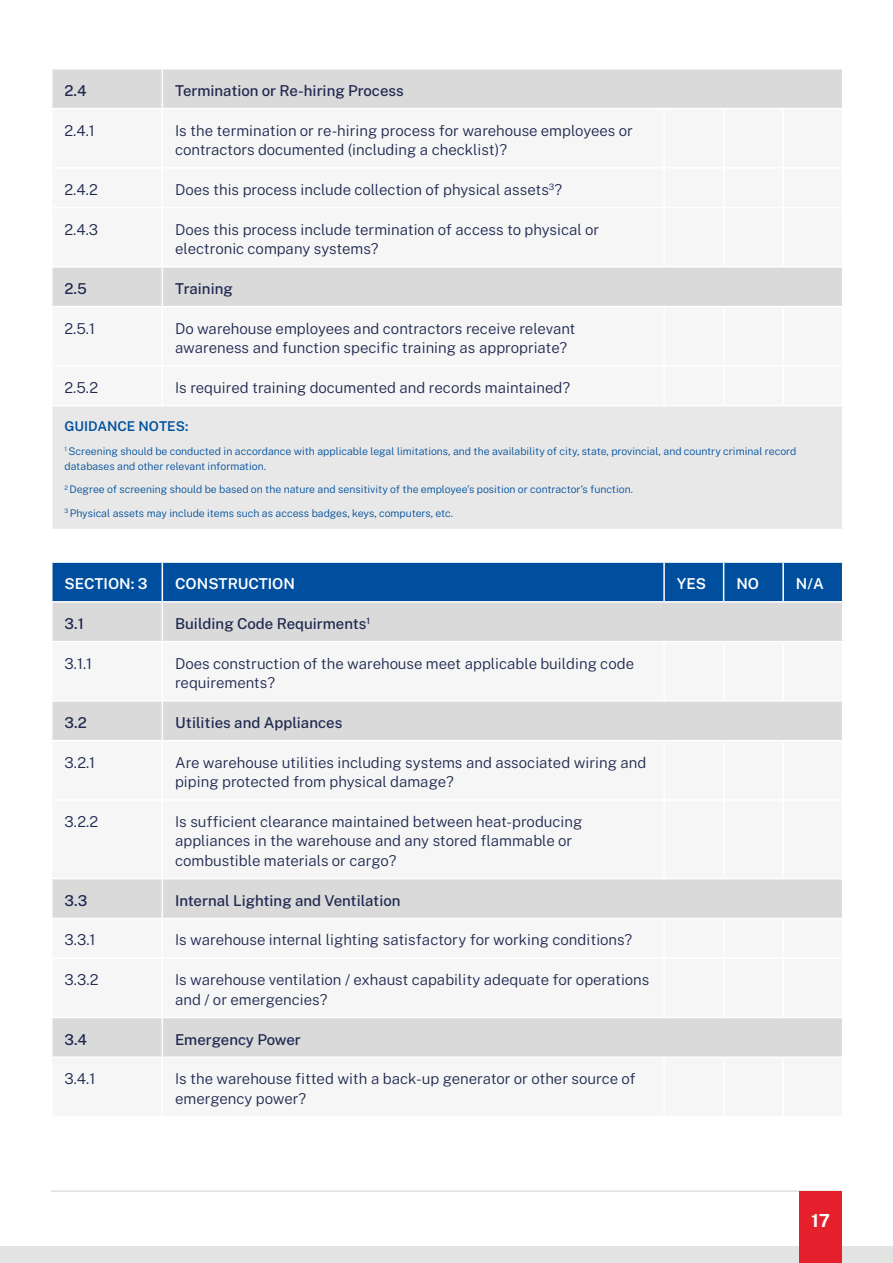
<style>
.page{position:relative;width:893px;height:1263px;background:#fff}
.page>*{position:absolute;margin:0;border:0;box-sizing:border-box;transform-origin:0 0}
.t1{font:700 18px "Public Sans";color:#fff}
.t2{font:300 15px/19.5px "Public Sans";color:#202950}
.t3{font:500 15px "Public Sans";color:#202950}
.t4{font:600 15px "Public Sans";color:#fff}
.t5{font:600 13.5px "Public Sans";color:#00509d}
.t6{font:300 10.5px/15px "Public Sans";color:#00509d}
</style>
<div class="page">
<div style="left:0;top:1246px;width:893px;height:17px;background:#e3e3e3"></div>
<hr style="left:51px;top:1191px;width:791px;height:1px;background:#d0d0d0">
<div style="left:799px;top:1191px;width:43px;height:72px;background:#e51f2b"></div>
<div style="left:53px;top:70px;width:789px;height:38px;background:#dadada"></div>
<div style="left:53px;top:268px;width:789px;height:38px;background:#dadada"></div>
<div style="left:52px;top:406px;width:791px;height:123px;background:#e8e8e8"></div>
<hr style="left:162px;top:70px;width:1px;height:38px;background:#fff">
<hr style="left:162px;top:268px;width:1px;height:38px;background:#fff">
<hr style="left:51px;top:406px;width:2px;height:123px;background:#fff">
<hr style="left:842px;top:406px;width:1px;height:123px;background:#fff">
<div style="left:53px;top:563px;width:789px;height:38px;background:#004f9f"></div>
<div style="left:53px;top:603px;width:789px;height:38px;background:#dadada"></div>
<svg style="left:53px;top:702px;width:789px;height:354px;fill:#f6f6f6"></svg>
<hr style="left:162px;top:563px;width:1px;height:38px;background:#fff">
<hr style="left:663px;top:563px;width:2px;height:38px;background:#fff">
<hr style="left:723px;top:563px;width:1px;height:38px;background:#fff">
<hr style="left:782px;top:563px;width:2px;height:38px;background:#fff">
<hr style="left:162px;top:603px;width:1px;height:38px;background:#fff">
<hr style="left:162px;top:702px;width:1px;height:38px;background:#fff">
<hr style="left:51px;top:740px;width:111px;height:1px;background:#fff">
<hr style="left:162px;top:740px;width:502px;height:1px;background:#fff">
<hr style="left:162px;top:741px;width:1px;height:58px;background:#fff">
<hr style="left:664px;top:740px;width:60px;height:1px;background:#fff">
<hr style="left:663px;top:741px;width:2px;height:58px;background:#fff">
<hr style="left:724px;top:740px;width:59px;height:1px;background:#fff">
<hr style="left:723px;top:741px;width:1px;height:58px;background:#fff">
<hr style="left:783px;top:740px;width:60px;height:1px;background:#fff">
<hr style="left:782px;top:741px;width:2px;height:58px;background:#fff">
<hr style="left:51px;top:799px;width:111px;height:2px;background:#fff">
<hr style="left:162px;top:799px;width:502px;height:2px;background:#fff">
<hr style="left:162px;top:801px;width:1px;height:77px;background:#fff">
<hr style="left:664px;top:799px;width:60px;height:2px;background:#fff">
<hr style="left:663px;top:801px;width:2px;height:77px;background:#fff">
<hr style="left:724px;top:799px;width:59px;height:2px;background:#fff">
<hr style="left:723px;top:801px;width:1px;height:77px;background:#fff">
<hr style="left:783px;top:799px;width:60px;height:2px;background:#fff">
<hr style="left:782px;top:801px;width:2px;height:77px;background:#fff">
<hr style="left:51px;top:878px;width:111px;height:1px;background:#fff">
<hr style="left:162px;top:878px;width:502px;height:1px;background:#fff">
<hr style="left:162px;top:879px;width:1px;height:39px;background:#fff">
<hr style="left:664px;top:878px;width:60px;height:1px;background:#fff">
<hr style="left:724px;top:878px;width:59px;height:1px;background:#fff">
<hr style="left:783px;top:878px;width:60px;height:1px;background:#fff">
<hr style="left:51px;top:918px;width:111px;height:1px;background:#fff">
<hr style="left:162px;top:918px;width:502px;height:1px;background:#fff">
<hr style="left:162px;top:919px;width:1px;height:38px;background:#fff">
<hr style="left:664px;top:918px;width:60px;height:1px;background:#fff">
<hr style="left:663px;top:919px;width:2px;height:38px;background:#fff">
<hr style="left:724px;top:918px;width:59px;height:1px;background:#fff">
<hr style="left:723px;top:919px;width:1px;height:38px;background:#fff">
<hr style="left:783px;top:918px;width:60px;height:1px;background:#fff">
<hr style="left:782px;top:919px;width:2px;height:38px;background:#fff">
<hr style="left:51px;top:957px;width:111px;height:2px;background:#fff">
<hr style="left:162px;top:957px;width:502px;height:2px;background:#fff">
<hr style="left:162px;top:959px;width:1px;height:58px;background:#fff">
<hr style="left:664px;top:957px;width:60px;height:2px;background:#fff">
<hr style="left:663px;top:959px;width:2px;height:58px;background:#fff">
<hr style="left:724px;top:957px;width:59px;height:2px;background:#fff">
<hr style="left:723px;top:959px;width:1px;height:58px;background:#fff">
<hr style="left:783px;top:957px;width:60px;height:2px;background:#fff">
<hr style="left:782px;top:959px;width:2px;height:58px;background:#fff">
<hr style="left:51px;top:1017px;width:111px;height:1px;background:#fff">
<hr style="left:162px;top:1017px;width:502px;height:1px;background:#fff">
<hr style="left:162px;top:1018px;width:1px;height:38px;background:#fff">
<hr style="left:664px;top:1017px;width:60px;height:1px;background:#fff">
<hr style="left:724px;top:1017px;width:59px;height:1px;background:#fff">
<hr style="left:783px;top:1017px;width:60px;height:1px;background:#fff">
<p class="t3" style="left:65px;top:79px;width:24px">2.4</p>
<p class="t3" style="left:175px;top:79px;width:230px">Termination or Re-hiring Process</p>
<p class="t2" style="left:65px;top:119px;width:32px">2.4.1</p>
<p class="t2" style="left:175px;top:119px;width:459px">Is the termination or re-hiring process for warehouse employees or contractors documented (including a checklist)?</p>
<p class="t2" style="left:65px;top:179px;width:35px">2.4.2</p>
<p class="t2" style="left:175px;top:179px;width:388px">Does this process include collection of physical assets<sup>3</sup>?</p>
<p class="t2" style="left:65px;top:218px;width:35px">2.4.3</p>
<p class="t2" style="left:175px;top:218px;width:426px">Does this process include termination of access to physical or electronic company systems?</p>
<p class="t3" style="left:65px;top:278px;width:24px">2.5</p>
<p class="t3" style="left:175px;top:278px;width:59px">Training</p>
<p class="t2" style="left:65px;top:318px;width:32px">2.5.1</p>
<p class="t2" style="left:175px;top:318px;width:402px">Do warehouse employees and contractors receive relevant awareness and function specific training as appropriate?</p>
<p class="t2" style="left:65px;top:377px;width:35px">2.5.2</p>
<p class="t2" style="left:175px;top:377px;width:397px">Is required training documented and records maintained?</p>
<p class="t5" style="left:65px;top:417px;width:125px">GUIDANCE NOTES:</p>
<p class="t6" style="left:65px;top:443px;width:733px"><sup>1</sup> Screening should be conducted in accordance with applicable legal limitations, and the availability of city, state, provincial, and country criminal record databases and other relevant information.</p>
<p class="t6" style="left:65px;top:481px;width:570px"><sup>2</sup> Degree of screening should be based on the nature and sensitivity of the employee’s position or contractor’s function.</p>
<p class="t6" style="left:65px;top:505px;width:390px"><sup>3</sup> Physical assets may include items such as access badges, keys, computers, etc.</p>
<p class="t4" style="left:65px;top:573px;width:84px">SECTION: 3</p>
<p class="t4" style="left:175px;top:573px;width:121px">CONSTRUCTION</p>
<p class="t4" style="left:677px;top:573px;width:31px">YES</p>
<p class="t4" style="left:736px;top:573px;width:24px">NO</p>
<p class="t4" style="left:796px;top:573px;width:29px">N/A</p>
<p class="t3" style="left:65px;top:612px;width:21px">3.1</p>
<p class="t3" style="left:175px;top:612px;width:196px">Building Code Requirments<sup>1</sup></p>
<p class="t2" style="left:65px;top:652px;width:29px">3.1.1</p>
<p class="t2" style="left:175px;top:652px;width:460px">Does construction of the warehouse meet applicable building code requirements?</p>
<p class="t3" style="left:65px;top:712px;width:24px">3.2</p>
<p class="t3" style="left:175px;top:712px;width:169px">Utilities and Appliances</p>
<p class="t2" style="left:65px;top:751px;width:32px">3.2.1</p>
<p class="t2" style="left:175px;top:751px;width:473px">Are warehouse utilities including systems and associated wiring and piping protected from physical damage?</p>
<p class="t2" style="left:65px;top:811px;width:35px">3.2.2</p>
<p class="t2" style="left:175px;top:811px;width:409px">Is sufficient clearance maintained between heat-producing appliances in the warehouse and any stored flammable or combustible materials or cargo?</p>
<p class="t3" style="left:65px;top:889px;width:24px">3.3</p>
<p class="t3" style="left:175px;top:889px;width:227px">Internal Lighting and Ventilation</p>
<p class="t2" style="left:65px;top:929px;width:33px">3.3.1</p>
<p class="t2" style="left:175px;top:929px;width:459px">Is warehouse internal lighting satisfactory for working conditions?</p>
<p class="t2" style="left:65px;top:969px;width:36px">3.3.2</p>
<p class="t2" style="left:175px;top:969px;width:476px">Is warehouse ventilation / exhaust capability adequate for operations and / or emergencies?</p>
<p class="t3" style="left:65px;top:1028px;width:24px">3.4</p>
<p class="t3" style="left:175px;top:1028px;width:127px">Emergency Power</p>
<p class="t2" style="left:65px;top:1068px;width:32px">3.4.1</p>
<p class="t2" style="left:175px;top:1068px;width:462px">Is the warehouse fitted with a back-up generator or other source of emergency power?</p>
<p class="t1" style="left:811px;top:1207px;width:20px">17</p>
</div>
